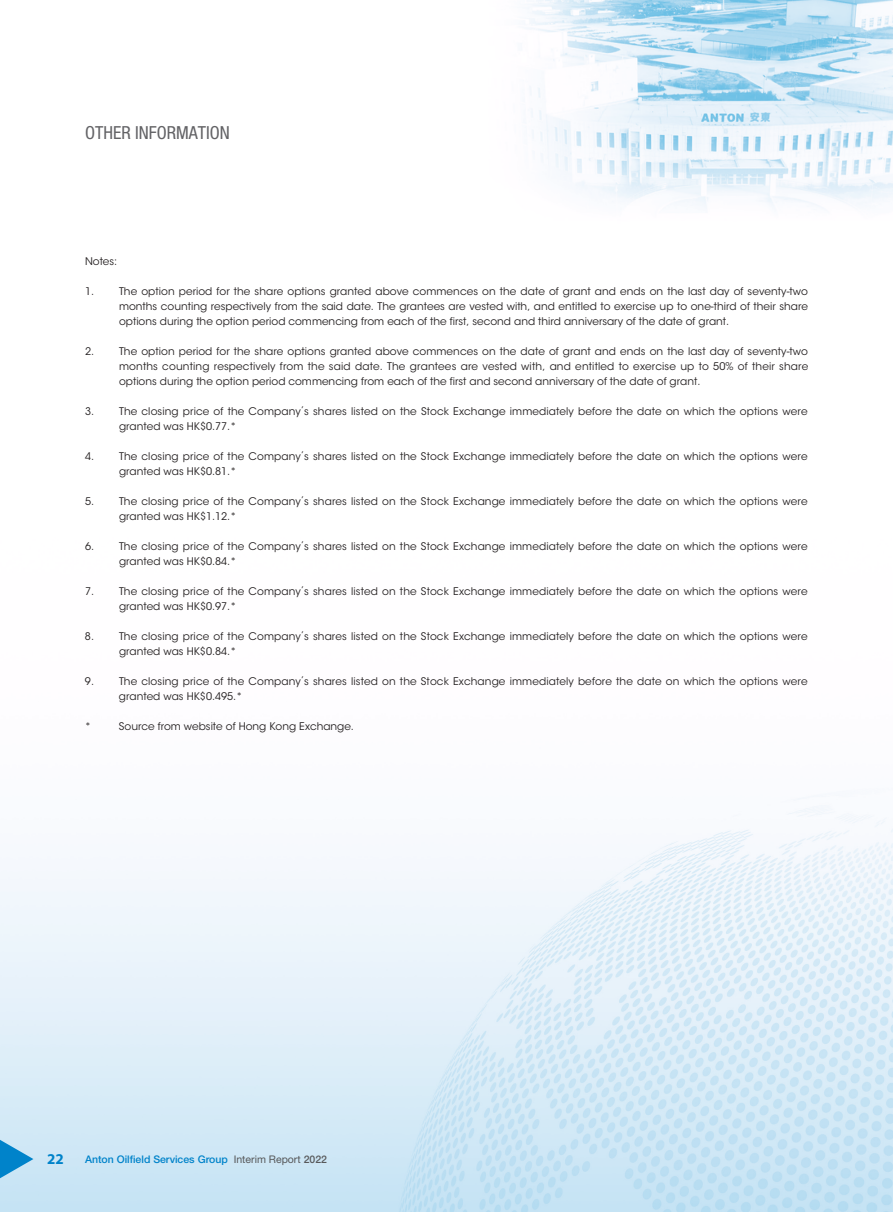
<style>
.page{position:relative;width:893px;height:1212px;background:#fff}
.page>*{position:absolute;margin:0;border:0;box-sizing:border-box;transform-origin:0 0}
.t1{font:condensed 18px "Helvetica Neue LT Std";color:#636366}
.t2{font:700 15px "Myriad Pro";color:#0083ca}
.t3{font:10.5px/15px "ITC Avant Garde Std";letter-spacing:.01em;color:#231f20}
.t4{font:500 10.5px "Helvetica Neue LT Std";color:#0083ca}
.s1{font-weight:400;color:#57585a}
.s2{color:#57585a}
</style>
<div class="page">
<img style="left:0;top:0;width:893px;height:1212px">
<svg style="left:0;top:1127px;width:33px;height:63px;background:#8dc7e8"></svg>
<h1 class="t1" style="left:85px;top:123px;width:146px">OTHER INFORMATION</h1>
<p class="t3" style="left:85px;top:253px;width:34px">Notes:</p>
<p class="t3" style="left:119px;top:283px;width:690px;text-align:justify;text-indent:-34px">1. The option period for the share options granted above commences on the date of grant and ends on the last day of seventy-two months counting respectively from the said date. The grantees are vested with, and entitled to exercise up to one-third of their share options during the option period commencing from each of the first, second and third anniversary of the date of grant.</p>
<p class="t3" style="left:119px;top:343px;width:691px;text-align:justify;text-indent:-34px">2. The option period for the share options granted above commences on the date of grant and ends on the last day of seventy-two months counting respectively from the said date. The grantees are vested with, and entitled to exercise up to 50% of their share options during the option period commencing from each of the first and second anniversary of the date of grant.</p>
<p class="t3" style="left:119px;top:403px;width:690px;text-indent:-34px">3. The closing price of the Company’s shares listed on the Stock Exchange immediately before the date on which the options were granted was HK$0.77.*</p>
<p class="t3" style="left:119px;top:448px;width:690px;text-indent:-34px">4. The closing price of the Company’s shares listed on the Stock Exchange immediately before the date on which the options were granted was HK$0.81.*</p>
<p class="t3" style="left:119px;top:493px;width:690px;text-indent:-34px">5. The closing price of the Company’s shares listed on the Stock Exchange immediately before the date on which the options were granted was HK$1.12.*</p>
<p class="t3" style="left:119px;top:538px;width:690px;text-indent:-34px">6. The closing price of the Company’s shares listed on the Stock Exchange immediately before the date on which the options were granted was HK$0.84.*</p>
<p class="t3" style="left:119px;top:583px;width:690px;text-indent:-34px">7. The closing price of the Company’s shares listed on the Stock Exchange immediately before the date on which the options were granted was HK$0.97.*</p>
<p class="t3" style="left:119px;top:628px;width:690px;text-indent:-34px">8. The closing price of the Company’s shares listed on the Stock Exchange immediately before the date on which the options were granted was HK$0.84.*</p>
<p class="t3" style="left:119px;top:673px;width:690px;text-indent:-34px">9. The closing price of the Company’s shares listed on the Stock Exchange immediately before the date on which the options were granted was HK$0.495.*</p>
<p class="t3" style="left:85px;top:718px;width:8px">*</p>
<p class="t3" style="left:119px;top:718px;width:237px">Source from website of Hong Kong Exchange.</p>
<h2 class="t2" style="left:47px;top:1149px;width:18px">22</h2>
<p class="t4" style="left:85px;top:1153px;width:243px">Anton Oilfield Services Group <span class="s1">Interim Report</span> <span class="s2">2022</span></p>
</div>
